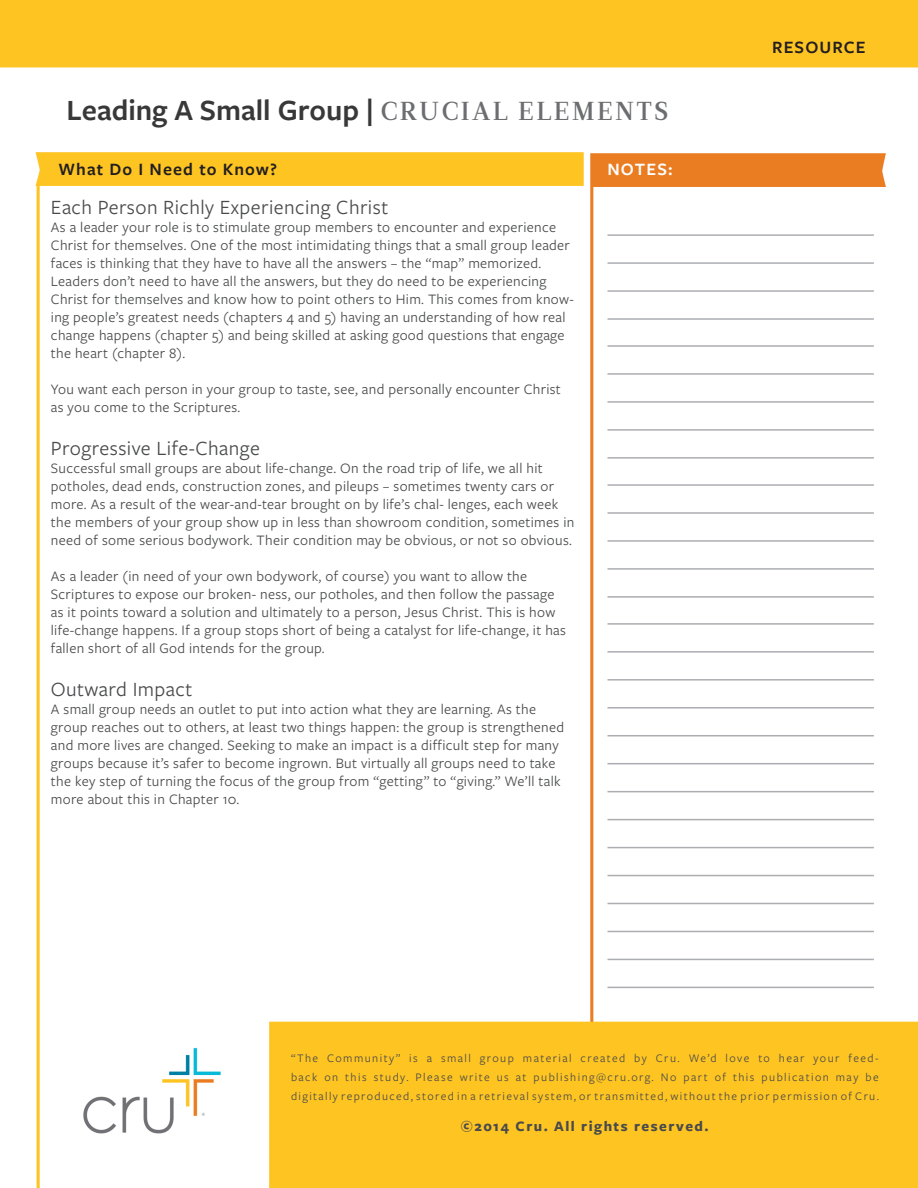
<style>
.page{position:relative;width:918px;height:1188px;background:#fff}
.page>*{position:absolute;margin:0;border:0;box-sizing:border-box;transform-origin:0 0}
.t1{font:600 30.45px "Freight Sans Pro";color:#383839}
.t2{font:21px "Freight Sans Pro";letter-spacing:.02em;color:#494a4b}
.t3{font:600 18px "Freight Sans Pro";letter-spacing:.06em;color:#231f20}
.t4{font:600 18px "Freight Sans Pro";letter-spacing:.06em;color:#fff}
.t5{font:15px/18px "Freight Sans Pro";letter-spacing:.02em;color:#494a4b}
.t6{font:700 15px "Freight Sans Pro";letter-spacing:.1em;color:#494a4b}
.t7{font:12px/19.2px "Freight Sans Pro";letter-spacing:.12em;color:#494a4b}
.s1{font-family:"Leitura Roman 3";font-weight:400;font-size:25.95px;color:#6c6d70}
</style>
<div class="page">
<img style="left:0;top:0;width:918px;height:1188px">
<hr style="left:608px;top:290px;width:266px;height:2px;background:#acadb1">
<hr style="left:608px;top:568px;width:266px;height:2px;background:#acadb1">
<hr style="left:608px;top:429px;width:266px;height:2px;background:#acadb1">
<hr style="left:608px;top:707px;width:266px;height:2px;background:#acadb1">
<hr style="left:608px;top:847px;width:266px;height:1px;background:#acadb1">
<hr style="left:608px;top:959px;width:266px;height:1px;background:#acadb1">
<hr style="left:608px;top:318px;width:266px;height:2px;background:#acadb1">
<hr style="left:608px;top:596px;width:266px;height:2px;background:#acadb1">
<hr style="left:608px;top:457px;width:266px;height:2px;background:#acadb1">
<hr style="left:608px;top:735px;width:266px;height:1px;background:#acadb1">
<hr style="left:608px;top:875px;width:266px;height:1px;background:#acadb1">
<hr style="left:608px;top:987px;width:266px;height:1px;background:#acadb1">
<hr style="left:608px;top:234px;width:266px;height:2px;background:#acadb1">
<hr style="left:608px;top:512px;width:266px;height:2px;background:#acadb1">
<hr style="left:608px;top:373px;width:266px;height:2px;background:#acadb1">
<hr style="left:608px;top:651px;width:266px;height:2px;background:#acadb1">
<hr style="left:608px;top:791px;width:266px;height:1px;background:#acadb1">
<hr style="left:608px;top:903px;width:266px;height:1px;background:#acadb1">
<hr style="left:608px;top:262px;width:266px;height:2px;background:#acadb1">
<hr style="left:608px;top:540px;width:266px;height:2px;background:#acadb1">
<hr style="left:608px;top:401px;width:266px;height:2px;background:#acadb1">
<hr style="left:608px;top:679px;width:266px;height:2px;background:#acadb1">
<hr style="left:608px;top:819px;width:266px;height:1px;background:#acadb1">
<hr style="left:608px;top:931px;width:266px;height:1px;background:#acadb1">
<hr style="left:608px;top:484px;width:266px;height:2px;background:#acadb1">
<hr style="left:608px;top:345px;width:266px;height:2px;background:#acadb1">
<hr style="left:608px;top:623px;width:266px;height:2px;background:#acadb1">
<hr style="left:608px;top:763px;width:266px;height:1px;background:#acadb1">
<p class="t1" style="left:67px;top:90px;width:603px">Leading A Small Group | <span class="s1">CRUCIAL ELEMENTS</span></p>
<p class="t3" style="left:58px;top:157px;width:220px">What Do I Need to Know?</p>
<p class="t2" style="left:51px;top:193px;width:339px">Each Person Richly Experiencing Christ</p>
<p class="t5" style="left:51px;top:217px;width:524px">As a leader your role is to stimulate group members to encounter and experience Christ for themselves. One of the most intimidating things that a small group leader faces is thinking that they have to have all the answers – the “map” memorized.<br>Leaders don’t need to have all the answers, but they do need to be experiencing Christ for themselves and know how to point others to Him. This comes from know&shy;ing people’s greatest needs (chapters 4 and 5) having an understanding of how real change happens (chapter 5) and being skilled at asking good questions that engage the heart (chapter 8).</p>
<p class="t5" style="left:51px;top:379px;width:511px">You want each person in your group to taste, see, and personally encounter Christ as you come to the Scriptures.</p>
<p class="t2" style="left:51px;top:434px;width:211px">Progressive Life-Change</p>
<p class="t5" style="left:51px;top:459px;width:525px">Successful small groups are about life-change. On the road trip of life, we all hit potholes, dead ends, construction zones, and pileups – sometimes twenty cars or more. As a result of the wear-and-tear brought on by life’s chal- lenges, each week the members of your group show up in less than showroom condition, sometimes in need of some serious bodywork. Their condition may be obvious, or not so obvious.</p>
<p class="t5" style="left:51px;top:567px;width:516px">As a leader (in need of your own bodywork, of course) you want to allow the Scriptures to expose our broken- ness, our potholes, and then follow the passage as it points toward a solution and ultimately to a person, Jesus Christ. This is how life-change happens. If a group stops short of being a catalyst for life-change, it has fallen short of all God intends for the group.</p>
<p class="t2" style="left:51px;top:675px;width:143px">Outward Impact</p>
<p class="t5" style="left:51px;top:700px;width:515px">A small group needs an outlet to put into action what they are learning. As the group reaches out to others, at least two things happen: the group is strengthened and more lives are changed. Seeking to make an impact is a difficult step for many groups because it’s safer to become ingrown. But virtually all groups need to take the key step of turning the focus of the group from “getting” to “giving.” We’ll talk more about this in Chapter 10.</p>
<p class="t4" style="left:608px;top:156px;width:67px">NOTES:</p>
<p class="t3" style="left:772px;top:35px;width:95px">RESOURCE</p>
<p class="t7" style="left:291px;top:1048px;width:589px">“The Community” is a small group material created by Cru. We’d love to hear your feed&shy;back on this study. Please write us at publishing@cru.org. No part of this publication may be</p>
<p class="t7" style="left:291px;top:1086px;width:589px">digitally reproduced, stored in a retrieval system, or transmitted, without the prior permission of Cru.</p>
<p class="t6" style="left:461px;top:1116px;width:249px">©2014 Cru. All rights reserved.</p>
</div>
